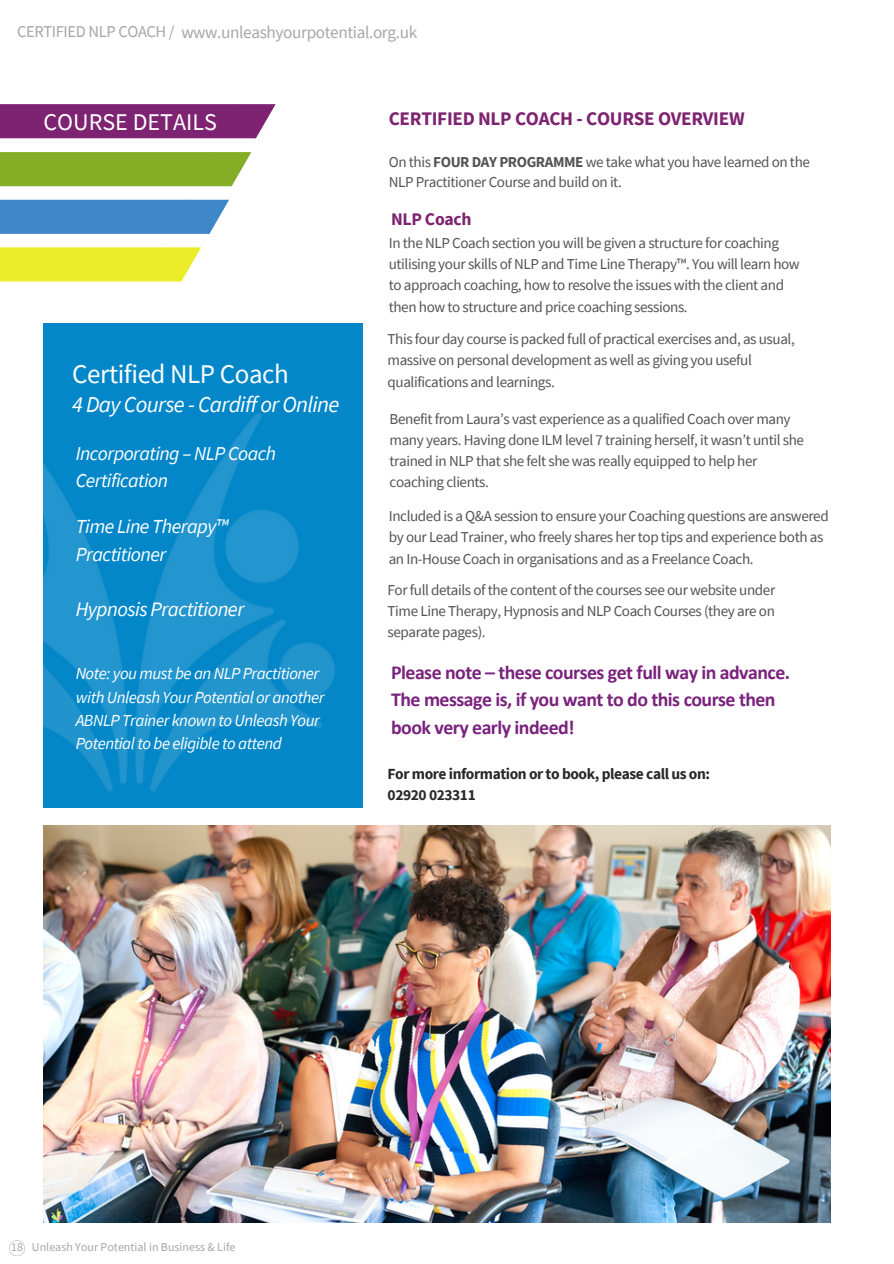
<style>
.page{position:relative;width:894px;height:1264px;background:#fff}
.page>*{position:absolute;margin:0;border:0;box-sizing:border-box;transform-origin:0 0}
.t1{font:27px "Source Sans Pro";letter-spacing:-.015em;color:#fff}
.t2{font:24px "Source Sans Pro";color:#fff}
.t3{font:italic 22.8px "Source Sans Pro";letter-spacing:-.025em;color:#feffff}
.t4{font:italic 20.55px "Source Sans Pro";letter-spacing:-.025em;color:#fff}
.t5{font:italic 19.95px/27.5px "Source Sans Pro";letter-spacing:-.025em;color:#fff}
.t6{font:700 19.8px/27.2px "Calibri";letter-spacing:-.025em;color:#7a237d}
.t7{font:italic 19.65px/27px "Source Sans Pro";letter-spacing:-.025em;color:#fff}
.t8{font:700 19.2px "Source Sans Pro";letter-spacing:-.015em;color:#7d2371}
.t9{font:700 17.7px "Source Sans Pro";letter-spacing:-.015em;color:#7d2371}
.t10{font:17.25px "Source Sans Pro";letter-spacing:-.025em;color:#a6a6a6}
.t11{font:italic 16.8px/23.2px "Source Sans Pro";letter-spacing:-.025em;color:#fff}
.t12{font:700 15.45px "Source Sans Pro";letter-spacing:-.025em;color:#292929}
.t13{font:15.15px/21.1px "Source Sans Pro";letter-spacing:-.025em;color:#545454}
.t14{font:12px "Source Sans Pro";color:#a6a6a6}
.s1{font-size:16.5px}
.s2{font-weight:700}
</style>
<div class="page">
<svg style="left:256px;top:104px;width:19px;height:34px"></svg>
<div style="left:0;top:104px;width:256px;height:34px;background:#7d2371"></div>
<svg style="left:231px;top:152px;width:20px;height:34px"></svg>
<div style="left:0;top:152px;width:231px;height:34px;background:#85ad26"></div>
<svg style="left:209px;top:200px;width:20px;height:34px"></svg>
<div style="left:0;top:200px;width:209px;height:34px;background:#3e88c9"></div>
<svg style="left:181px;top:247px;width:20px;height:34px"></svg>
<div style="left:0;top:247px;width:181px;height:34px;background:#ebed28"></div>
<img style="left:44px;top:324px;width:318px;height:483px">
<svg style="left:9px;top:1240px;width:16px;height:16px"></svg>
<img style="left:43px;top:825px;width:786px;height:397px">
<h2 class="t10" style="left:17px;top:21px;width:401px"><span class="s1">CERTIFIED NLP COACH /</span> www.unleashyourpotential.org.uk</h2>
<p class="t2" style="left:44px;top:106px;width:175px">COURSE DETAILS</p>
<p class="t8" style="left:388px;top:106px;width:357px">CERTIFIED NLP COACH - COURSE OVERVIEW</p>
<h4 class="t13" style="left:388px;top:151px;width:422px;line-height:20.2px">On this <span class="s2">FOUR DAY PROGRAMME</span> we take what you have learned on the<br>NLP Practitioner Course and build on it.</h4>
<p class="t9" style="left:391px;top:207px;width:82px">NLP Coach</p>
<h6 class="t1" style="left:72px;top:356px;width:218px">Certified NLP Coach</h6>
<h6 class="t3" style="left:72px;top:389px;width:269px">4 Day Course - Cardiff or Online</h6>
<h6 class="t7" style="left:76px;top:439px;width:202px">Incorporating – NLP Coach<br>Certification</h6>
<h5 class="t5" style="left:76px;top:512px;width:154px">Time Line Therapy™<br>Practitioner</h5>
<p class="t4" style="left:76px;top:595px;width:170px">Hypnosis Practitioner</p>
<p class="t11" style="left:76px;top:661px;width:250px">Note: you must be an NLP Practitioner with Unleash Your Potential or another ABNLP Trainer known to Unleash Your Potential to be eligible to attend</p>
<p class="t13" style="left:388px;top:232px;width:412px">In the NLP Coach section you will be given a structure for coaching utilising your skills of NLP and Time Line Therapy™. You will learn how to approach coaching, how to resolve the issues with the client and then how to structure and price coaching sessions.</p>
<p class="t13" style="left:387px;top:328px;width:408px">This four day course is packed full of practical exercises and, as usual, massive on personal development as well as giving you useful qualifications and learnings.</p>
<p class="t13" style="left:389px;top:408px;width:416px">Benefit from Laura’s vast experience as a qualified Coach over many many years. Having done ILM level 7 training herself, it wasn’t until she trained in NLP that she felt she was really equipped to help her coaching clients.</p>
<p class="t13" style="left:388px;top:505px;width:441px">Included is a Q&amp;A session to ensure your Coaching questions are answered by our Lead Trainer, who freely shares her top tips and experience both as an In-House Coach in organisations and as a Freelance Coach.</p>
<p class="t13" style="left:387px;top:579px;width:389px;text-align:justify">For full details of the content of the courses see our website under Time Line Therapy, Hypnosis and NLP Coach Courses (they are on separate pages).</p>
<p class="t6" style="left:391px;top:660px;width:400px">Please note – these courses get full way in advance.<br>The message is, if you want to do this course then book very early indeed!</p>
<p class="t12" style="left:387px;top:763px;width:324px">For more information or to book, please call us on:</p>
<h1 class="t12" style="left:387px;top:785px;width:90px">02920 023311</h1>
<p class="t14" style="left:11px;top:1238px;width:13px">18</p>
<p class="t14" style="left:32px;top:1238px;width:205px">Unleash Your Potential in Business &amp; Life</p>
</div>
